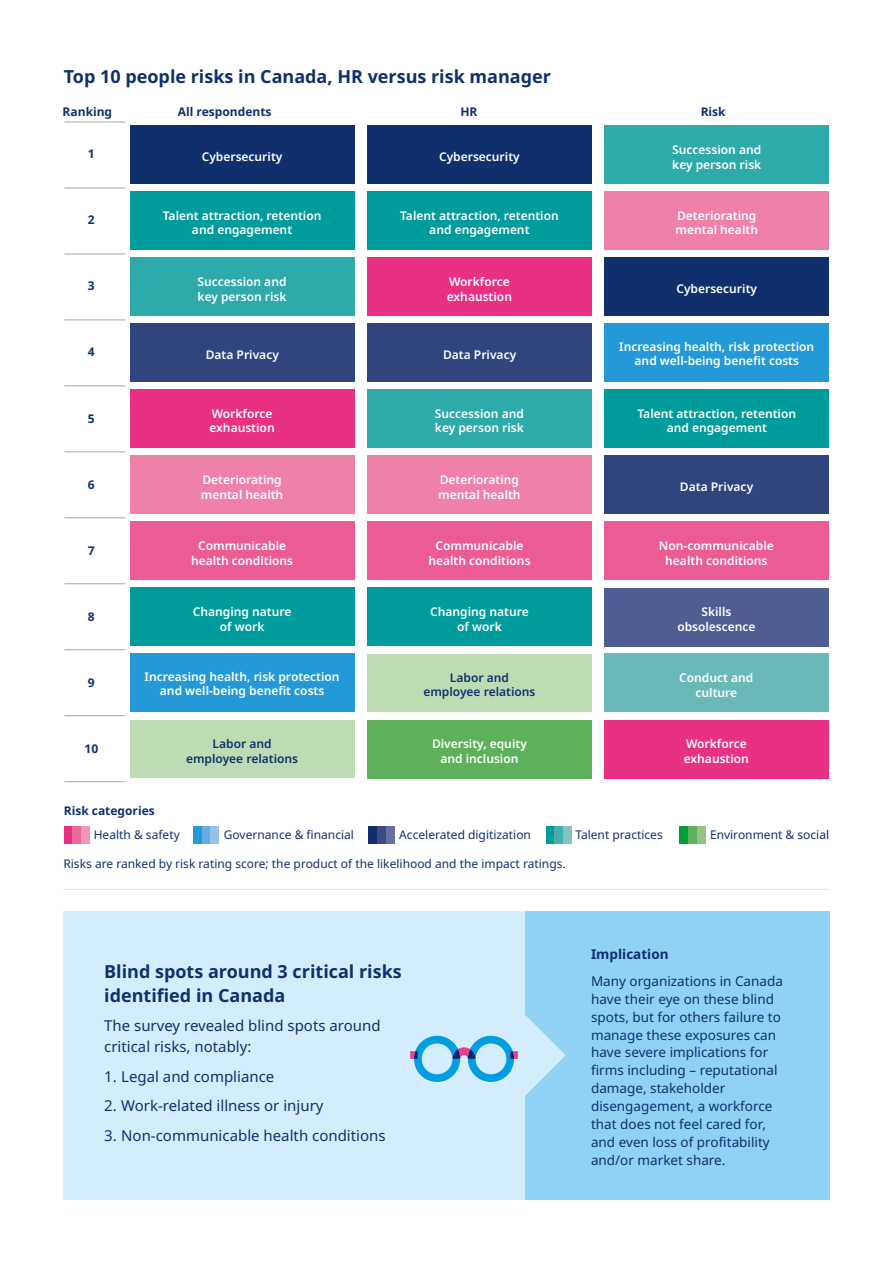
<style>
.page{position:relative;width:893px;height:1263px;background:#fff}
.page>*{position:absolute;margin:0;border:0;box-sizing:border-box;transform-origin:0 0}
.t1{font:700 18px/24px "Noto Sans";color:#0f306d}
.t2{font:15px/21px "Noto Sans";color:#0f306d}
.t3{font:13.5px/18px "Noto Sans";color:#0f306d}
.t4{font:700 13.5px "Noto Sans";color:#0f306d}
.t5{font:600 12px/14.4px "Noto Sans";color:#fff;text-align:center}
.t6{font:12px "Noto Sans";color:#0f306d}
.t7{font:700 12px "Noto Sans";color:#0f306d}
.t8{font:600 12px/14.4px "Noto Sans";color:#0f306d;text-align:center}
</style>
<div class="page">
<div style="left:64px;top:911px;width:765px;height:288px;background:#d4edfc"></div>
<div style="left:525px;top:911px;width:304px;height:288px;background:#90d2f5"></div>
<div style="left:130px;top:126px;width:224px;height:58px;background:#0f306d"></div>
<div style="left:367px;top:126px;width:225px;height:58px;background:#0f306d"></div>
<div style="left:130px;top:192px;width:224px;height:58px;background:#009c9b"></div>
<div style="left:367px;top:192px;width:225px;height:58px;background:#009c9b"></div>
<div style="left:130px;top:456px;width:224px;height:58px;background:#ef80aa"></div>
<div style="left:367px;top:456px;width:225px;height:58px;background:#ef80aa"></div>
<div style="left:604px;top:324px;width:225px;height:58px;background:#239ad7"></div>
<div style="left:130px;top:654px;width:224px;height:58px;background:#239ad7"></div>
<div style="left:604px;top:654px;width:225px;height:58px;background:#68b9b8"></div>
<div style="left:367px;top:390px;width:225px;height:58px;background:#2daaa9"></div>
<div style="left:604px;top:126px;width:225px;height:58px;background:#2daaa9"></div>
<div style="left:604px;top:588px;width:225px;height:58px;background:#4f5d92"></div>
<div style="left:367px;top:522px;width:225px;height:58px;background:#eb5c95"></div>
<div style="left:604px;top:522px;width:225px;height:58px;background:#eb5c95"></div>
<div style="left:130px;top:522px;width:224px;height:58px;background:#eb5c95"></div>
<div style="left:604px;top:258px;width:225px;height:58px;background:#0f306d"></div>
<div style="left:130px;top:258px;width:224px;height:58px;background:#2daaa9"></div>
<div style="left:130px;top:390px;width:224px;height:58px;background:#e83182"></div>
<div style="left:604px;top:192px;width:225px;height:58px;background:#ef80aa"></div>
<div style="left:604px;top:390px;width:225px;height:58px;background:#009c9b"></div>
<div style="left:604px;top:720px;width:225px;height:58px;background:#e83182"></div>
<div style="left:367px;top:258px;width:225px;height:58px;background:#e83182"></div>
<hr style="left:65px;top:188px;width:60px;height:1px;background:#a8a8a7">
<hr style="left:65px;top:122px;width:60px;height:1px;background:#a8a8a7">
<hr style="left:65px;top:319px;width:60px;height:1px;background:#a8a8a7">
<hr style="left:65px;top:517px;width:60px;height:1px;background:#a8a8a7">
<hr style="left:65px;top:715px;width:60px;height:1px;background:#a8a8a7">
<hr style="left:65px;top:254px;width:60px;height:1px;background:#a8a8a7">
<hr style="left:65px;top:451px;width:60px;height:1px;background:#a8a8a7">
<hr style="left:65px;top:649px;width:60px;height:1px;background:#a8a8a7">
<hr style="left:65px;top:385px;width:60px;height:1px;background:#a8a8a7">
<hr style="left:65px;top:583px;width:60px;height:1px;background:#a8a8a7">
<hr style="left:65px;top:781px;width:60px;height:1px;background:#a8a8a7">
<div style="left:368px;top:827px;width:9px;height:17px;background:#0f306d"></div>
<div style="left:377px;top:827px;width:9px;height:17px;background:#3a4b85"></div>
<div style="left:386px;top:827px;width:8px;height:17px;background:#656fa1"></div>
<div style="left:679px;top:827px;width:9px;height:17px;background:#00a039"></div>
<div style="left:688px;top:827px;width:9px;height:17px;background:#5db15a"></div>
<div style="left:697px;top:827px;width:8px;height:17px;background:#91c484"></div>
<div style="left:193px;top:827px;width:9px;height:17px;background:#239ad7"></div>
<div style="left:202px;top:827px;width:9px;height:17px;background:#69ade0"></div>
<div style="left:211px;top:827px;width:8px;height:17px;background:#96c1e8"></div>
<div style="left:64px;top:827px;width:9px;height:17px;background:#e83182"></div>
<div style="left:73px;top:827px;width:8px;height:17px;background:#ec699c"></div>
<div style="left:81px;top:827px;width:9px;height:17px;background:#f195b8"></div>
<div style="left:546px;top:827px;width:8px;height:17px;background:#009c9b"></div>
<div style="left:554px;top:827px;width:9px;height:17px;background:#45afae"></div>
<div style="left:563px;top:827px;width:9px;height:17px;background:#83c3c2"></div>
<div style="left:367px;top:720px;width:225px;height:58px;background:#5db15a"></div>
<div style="left:130px;top:324px;width:224px;height:58px;background:#30447e"></div>
<div style="left:367px;top:324px;width:225px;height:58px;background:#30447e"></div>
<div style="left:604px;top:456px;width:225px;height:58px;background:#30447e"></div>
<div style="left:130px;top:588px;width:224px;height:58px;background:#009c9b"></div>
<div style="left:367px;top:588px;width:225px;height:58px;background:#009c9b"></div>
<div style="left:130px;top:720px;width:224px;height:58px;background:#bddcb4"></div>
<div style="left:367px;top:654px;width:225px;height:58px;background:#bddcb4"></div>
<svg style="left:525px;top:1015px;width:41px;height:81px"></svg>
<svg style="left:410px;top:1036px;width:108px;height:46px"></svg>
<hr style="left:64px;top:889px;width:765px;height:1px;background:#e3e3e3">
<h1 class="t1" style="left:64px;top:65px;width:489px">Top 10 people risks in Canada, HR versus risk manager</h1>
<p class="t7" style="left:63px;top:103px;width:51px">Ranking</p>
<p class="t7" style="left:178px;top:103px;width:95px">All respondents</p>
<p class="t7" style="left:460px;top:103px;width:19px">HR</p>
<p class="t7" style="left:701px;top:103px;width:26px">Risk</p>
<p class="t7" style="left:88px;top:146px;width:8px">1</p>
<p class="t5" style="left:672px;top:143px;width:90px;text-align:left">Succession and key person risk</p>
<p class="t5" style="left:202px;top:150px;width:82px">Cybersecurity</p>
<p class="t5" style="left:439px;top:150px;width:82px">Cybersecurity</p>
<p class="t7" style="left:88px;top:212px;width:8px">2</p>
<p class="t5" style="left:163px;top:209px;width:160px">Talent attraction, retention and engagement</p>
<p class="t5" style="left:400px;top:209px;width:160px">Talent attraction, retention and engagement</p>
<p class="t5" style="left:675px;top:209px;width:84px;text-align:left">Deteriorating mental health</p>
<p class="t7" style="left:88px;top:278px;width:8px">3</p>
<p class="t5" style="left:198px;top:275px;width:90px;text-align:left">Succession and key person risk</p>
<p class="t5" style="left:447px;top:275px;width:67px;text-align:left">Workforce exhaustion</p>
<p class="t5" style="left:676px;top:282px;width:82px">Cybersecurity</p>
<p class="t7" style="left:88px;top:344px;width:8px">4</p>
<p class="t5" style="left:206px;top:348px;width:75px">Data Privacy</p>
<p class="t5" style="left:443px;top:348px;width:75px">Data Privacy</p>
<p class="t5" style="left:619px;top:339px;width:197px">Increasing health, risk protection and well-being benefit costs</p>
<p class="t7" style="left:88px;top:410px;width:8px">5</p>
<p class="t5" style="left:209px;top:407px;width:67px;text-align:left">Workforce exhaustion</p>
<p class="t5" style="left:435px;top:407px;width:90px;text-align:left">Succession and key person risk</p>
<p class="t5" style="left:637px;top:407px;width:160px">Talent attraction, retention and engagement</p>
<p class="t7" style="left:88px;top:476px;width:8px">6</p>
<p class="t5" style="left:201px;top:473px;width:84px;text-align:left">Deteriorating mental health</p>
<p class="t5" style="left:438px;top:473px;width:84px;text-align:left">Deteriorating mental health</p>
<p class="t5" style="left:680px;top:480px;width:75px">Data Privacy</p>
<p class="t7" style="left:88px;top:542px;width:8px">7</p>
<p class="t5" style="left:191px;top:539px;width:104px">Communicable health conditions</p>
<p class="t5" style="left:428px;top:539px;width:104px">Communicable health conditions</p>
<p class="t5" style="left:659px;top:539px;width:116px">Non-communicable health conditions</p>
<p class="t5" style="left:677px;top:539px;width:80px">Skills obsolescence</p>
<p class="t7" style="left:88px;top:608px;width:8px">8</p>
<p class="t5" style="left:193px;top:605px;width:100px">Changing nature of work</p>
<p class="t5" style="left:430px;top:605px;width:100px">Changing nature of work</p>
<p class="t5" style="left:677px;top:605px;width:80px">Skills obsolescence</p>
<p class="t7" style="left:88px;top:674px;width:8px">9</p>
<p class="t5" style="left:145px;top:669px;width:197px">Increasing health, risk protection and well-being benefit costs</p>
<p class="t5" style="left:679px;top:671px;width:76px">Conduct and culture</p>
<p class="t8" style="left:423px;top:671px;width:114px">Labor and employee relations</p>
<p class="t7" style="left:84px;top:740px;width:15px">10</p>
<p class="t8" style="left:186px;top:737px;width:114px">Labor and employee relations</p>
<p class="t5" style="left:432px;top:737px;width:96px">Diversity, equity and inclusion</p>
<p class="t5" style="left:684px;top:737px;width:67px;text-align:left">Workforce exhaustion</p>
<p class="t7" style="left:64px;top:802px;width:93px">Risk categories</p>
<p class="t6" style="left:94px;top:827px;width:88px">Health &amp; safety</p>
<p class="t6" style="left:224px;top:827px;width:132px">Governance &amp; financial</p>
<p class="t6" style="left:399px;top:827px;width:133px">Accelerated digitization</p>
<p class="t6" style="left:575px;top:827px;width:89px">Talent practices</p>
<p class="t6" style="left:710px;top:827px;width:121px">Environment &amp; social</p>
<p class="t6" style="left:63px;top:855px;width:504px">Risks are ranked by risk rating score; the product of the likelihood and the impact ratings.</p>
<h1 class="t1" style="left:104px;top:959px;width:299px">Blind spots around 3 critical risks identified in Canada</h1>
<p class="t2" style="left:104px;top:1016px;width:278px">The survey revealed blind spots around critical risks, notably:</p>
<p class="t2" style="left:104px;top:1066px;width:172px">1. Legal and compliance</p>
<p class="t2" style="left:104px;top:1096px;width:221px">2. Work-related illness or injury</p>
<p class="t2" style="left:104px;top:1125px;width:283px">3. Non-communicable health conditions</p>
<p class="t4" style="left:591px;top:944px;width:79px">Implication</p>
<p class="t3" style="left:591px;top:972px;width:193px">Many organizations in Canada have their eye on these blind spots, but for others failure to manage these exposures can have severe implications for firms including – reputational damage, stakeholder disengagement, a workforce that does not feel cared for, and even loss of profitability and/or market share.</p>
</div>
